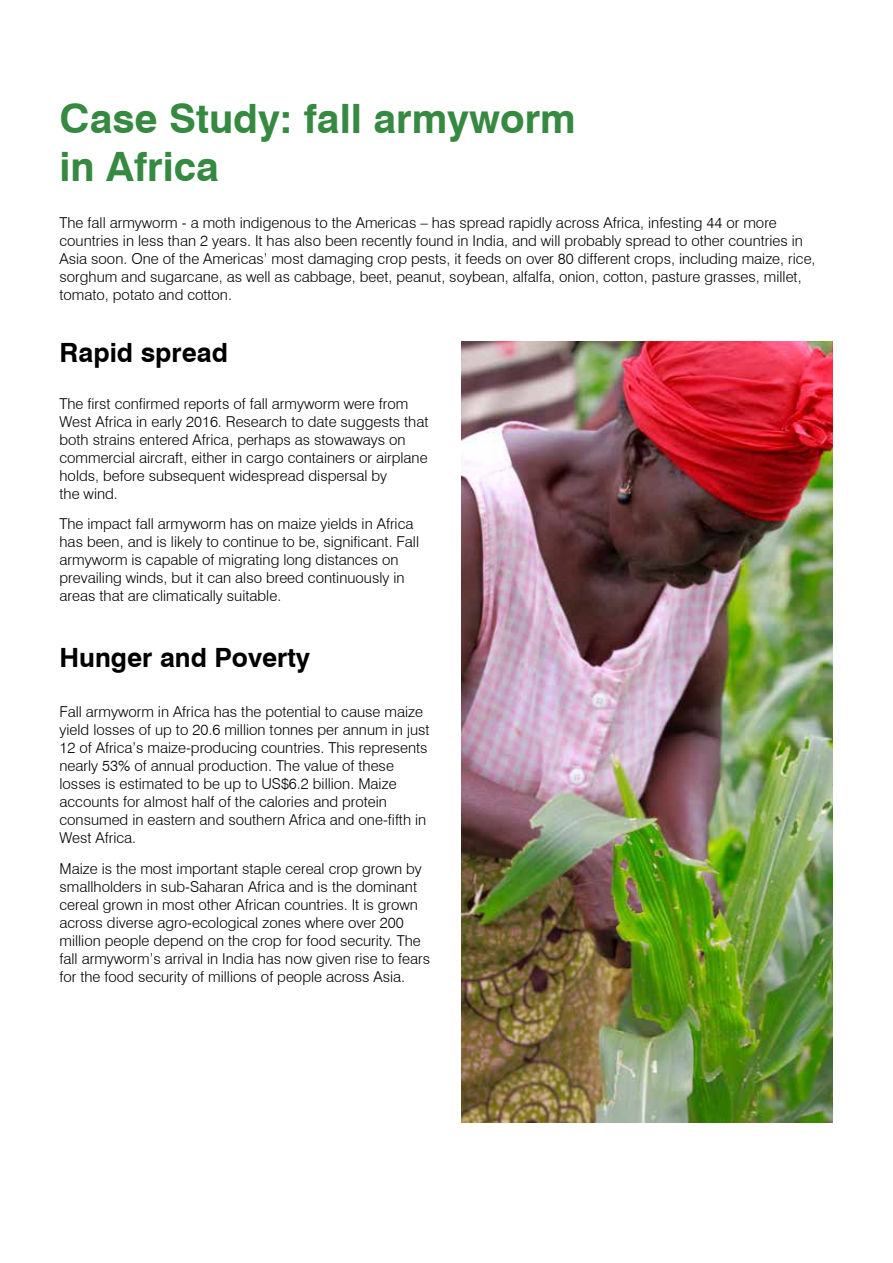
<style>
.page{position:relative;width:893px;height:1263px;background:#fff}
.page>*{position:absolute;margin:0;border:0;box-sizing:border-box;transform-origin:0 0}
.t1{font:700 40.5px/48.6px "Swiss 721 BT";color:#368941}
.t2{font:700 26.55px "Swiss 721 BT";color:#000}
.t3{font:300 15px/18px "Swiss 721 BT";color:#000}
</style>
<div class="page">
<img style="left:461px;top:342px;width:372px;height:780px">
<h1 class="t1" style="left:60px;top:94px;width:518px">Case Study: fall armyworm in Africa</h1>
<p class="t3" style="left:60px;top:214px;width:758px">The fall armyworm - a moth indigenous to the Americas – has spread rapidly across Africa, infesting 44 or more countries in less than 2 years. It has also been recently found in India, and will probably spread to other countries in Asia soon. One of the Americas’ most damaging crop pests, it feeds on over 80 different crops, including maize, rice, sorghum and sugarcane, as well as cabbage, beet, peanut, soybean, alfalfa, onion, cotton, pasture grasses, millet, tomato, potato and cotton.</p>
<h2 class="t2" style="left:60px;top:336px;width:170px">Rapid spread</h2>
<p class="t3" style="left:60px;top:394px;width:370px">The first confirmed reports of fall armyworm were from West Africa in early 2016. Research to date suggests that both strains entered Africa, perhaps as stowaways on commercial aircraft, either in cargo containers or airplane holds, before subsequent widespread dispersal by<br>the wind.</p>
<p class="t3" style="left:60px;top:515px;width:361px">The impact fall armyworm has on maize yields in Africa has been, and is likely to continue to be, significant. Fall armyworm is capable of migrating long distances on prevailing winds, but it can also breed continuously in areas that are climatically suitable.</p>
<h2 class="t2" style="left:60px;top:641px;width:252px">Hunger and Poverty</h2>
<p class="t3" style="left:60px;top:703px;width:372px">Fall armyworm in Africa has the potential to cause maize yield losses of up to 20.6 million tonnes per annum in just 12 of Africa’s maize-producing countries. This represents nearly 53% of annual production. The value of these losses is estimated to be up to US$6.2 billion. Maize accounts for almost half of the calories and protein consumed in eastern and southern Africa and one-fifth in West Africa.</p>
<p class="t3" style="left:60px;top:859px;width:372px">Maize is the most important staple cereal crop grown by smallholders in sub-Saharan Africa and is the dominant cereal grown in most other African countries. It is grown across diverse agro-ecological zones where over 200 million people depend on the crop for food security. The fall armyworm’s arrival in India has now given rise to fears for the food security of millions of people across Asia.</p>
</div>
